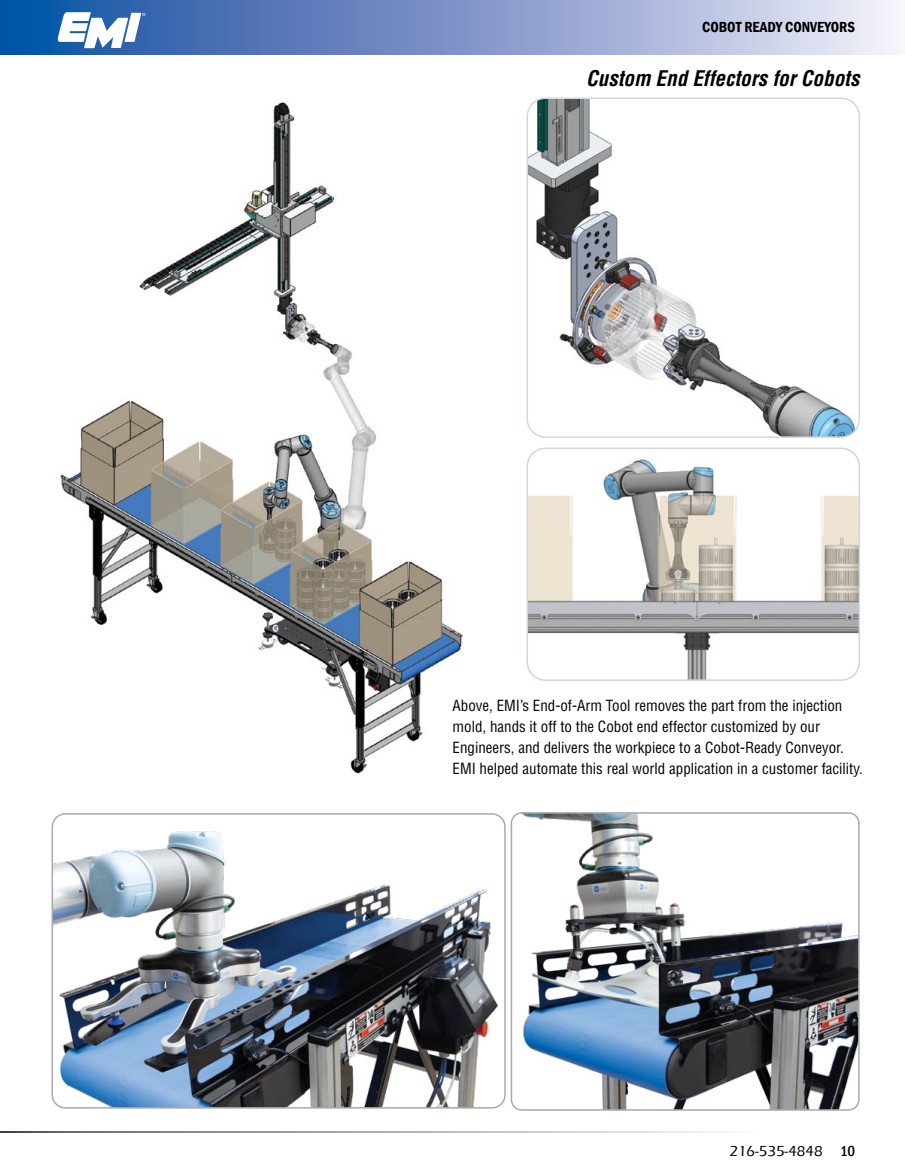
<style>
.page{position:relative;width:905px;height:1175px;background:#fff}
.page>*{position:absolute;margin:0;border:0;box-sizing:border-box;transform-origin:0 0}
.t1{font:italic 700 condensed 21px "Helvetica";color:#000}
.t2{font:condensed 15px/21px "Helvetica";color:#000}
.t3{font:600 condensed 15px "Franklin Gothic";color:#000}
.t4{font:500 15px "Eras ITC";color:#000}
.t5{font:4.35px "Helvetica";color:#fff}
.s1{font-family:"Franklin Gothic";font-stretch:condensed}
</style>
<div class="page">
<img style="left:60px;top:102px;width:403px;height:672px">
<img style="left:529px;top:100px;width:328px;height:335px">
<div style="left:526px;top:97px;width:334px;height:341px;border:2px solid #ced8e0;border-radius:18px"></div>
<img style="left:529px;top:457px;width:328px;height:221px">
<div style="left:526px;top:447px;width:334px;height:234px;border:2px solid #ced8e0;border-radius:18px"></div>
<img style="left:52px;top:814px;width:453px;height:293px">
<div style="left:52px;top:813px;width:453px;height:295px;border:2px solid #a7a9ac;border-radius:13px"></div>
<img style="left:513px;top:814px;width:345px;height:296px">
<div style="left:510px;top:812px;width:349px;height:298px;border:2px solid #a7a9ac;border-radius:10px"></div>
<svg style="left:0;top:0;width:897px;height:54px;background:#839bcc"></svg>
<svg style="left:58px;top:12px;width:83px;height:36px"></svg>
<p class="t5" style="left:142px;top:12px;width:5px">®</p>
<p class="t3" style="left:702px;top:17px;width:154px">COBOT READY CONVEYORS</p>
<h1 class="t1" style="left:586px;top:65px;width:275px">Custom End Effectors for Cobots</h1>
<p class="t2" style="left:452px;top:694px;width:412px">Above, EMI’s End-of-Arm Tool removes the part from the injection mold, hands it off to the Cobot end effector customized by our Engineers, and delivers the workpiece to a Cobot-Ready Conveyor.<br>EMI helped automate this real world application in a customer facility.</p>
<p class="t4" style="left:729px;top:1142px;width:127px">216-535-4848 <span class="s1">10</span></p>
</div>
